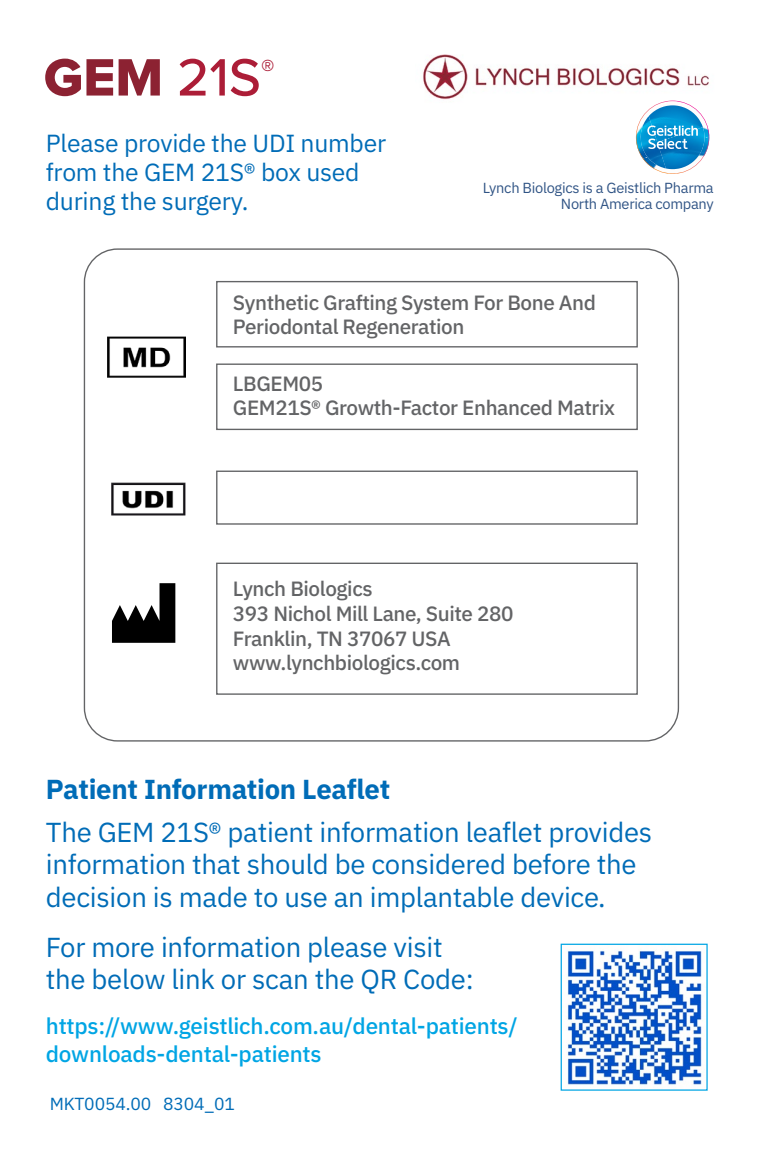
<style>
.page{position:relative;width:765px;height:1170px;background:#fff}
.page>*{position:absolute;margin:0;border:0;box-sizing:border-box;transform-origin:0 0}
.t1{font:54.5px "Proxima Nova Extrabld";color:#8c2232}
.t2{font:27.5px/32.5px "IBM Plex Sans";letter-spacing:-.01em;color:#006cb7}
.t3{font:700 27.5px "IBM Plex Sans";letter-spacing:-.01em;color:#006cb7}
.t4{font:24.75px/29.2px "IBM Plex Sans";letter-spacing:-.01em;color:#006cb7}
.t5{font:500 22.5px/27.5px "IBM Plex Sans";letter-spacing:-.01em;color:#00a5e4}
.t6{font:500 20.75px/24.8px "IBM Plex Sans";letter-spacing:-.02em;color:#636466}
.t7{font:17.5px "IBM Plex Sans";letter-spacing:-.01em;color:#006cb7}
.t8{font:14.5px/17px "IBM Plex Sans";letter-spacing:-.02em;color:#305485;text-align:right}
.s1{font-family:"Proxima Nova";font-weight:500;color:#ac1d37}
</style>
<div class="page">
<img style="left:567px;top:950px;width:135px;height:135px">
<div style="left:561px;top:944px;width:147px;height:147px;border:1px solid #00a5e4"></div>
<div style="left:216px;top:281px;width:422px;height:67px;border:1px solid #636466"></div>
<div style="left:216px;top:364px;width:422px;height:66px;border:1px solid #636466"></div>
<div style="left:216px;top:471px;width:422px;height:54px;border:1px solid #636466"></div>
<div style="left:216px;top:563px;width:422px;height:132px;border:1px solid #636466"></div>
<svg style="left:112px;top:583px;width:63px;height:60px"></svg>
<img style="left:108px;top:336px;width:77px;height:42px">
<img style="left:111px;top:482px;width:75px;height:34px">
<img style="left:423px;top:54px;width:286px;height:47px">
<svg style="left:636px;top:101px;width:73px;height:73px"></svg>
<h1 class="t1" style="left:44px;top:37px;width:232px">GEM <span class="s1">21S</span><sup>®</sup></h1>
<p class="t4" style="left:46px;top:126px;width:342px">Please provide the UDI number from the GEM 21S® box used during the surgery.</p>
<p class="t8" style="left:483px;top:178px;width:232px">Lynch Biologics is a Geistlich Pharma<br>North America company</p>
<p class="t6" style="left:233px;top:288px;width:365px">Synthetic Grafting System For Bone And<br>Periodontal Regeneration</p>
<p class="t6" style="left:233px;top:369px;width:384px">LBGEM05<br>GEM21S® Growth-Factor Enhanced Matrix</p>
<p class="t6" style="left:233px;top:575px;width:282px">Lynch Biologics<br>393 Nichol Mill Lane, Suite 280<br>Franklin, TN 37067 USA www.lynchbiologics.com</p>
<p class="t3" style="left:46px;top:767px;width:346px">Patient Information Leaflet</p>
<p class="t2" style="left:46px;top:813px;width:608px">The GEM 21S® patient information leaflet provides information that should be considered before the decision is made to use an implantable device.</p>
<p class="t2" style="left:46px;top:928px;width:429px">For more information please visit the below link or scan the QR Code:</p>
<p class="t5" style="left:46px;top:1010px;width:474px">https://www.geistlich.com.au/dental-patients/ downloads-dental-patients</p>
<p class="t7" style="left:50px;top:1090px;width:187px">MKT0054.00 8304_01</p>
</div>
